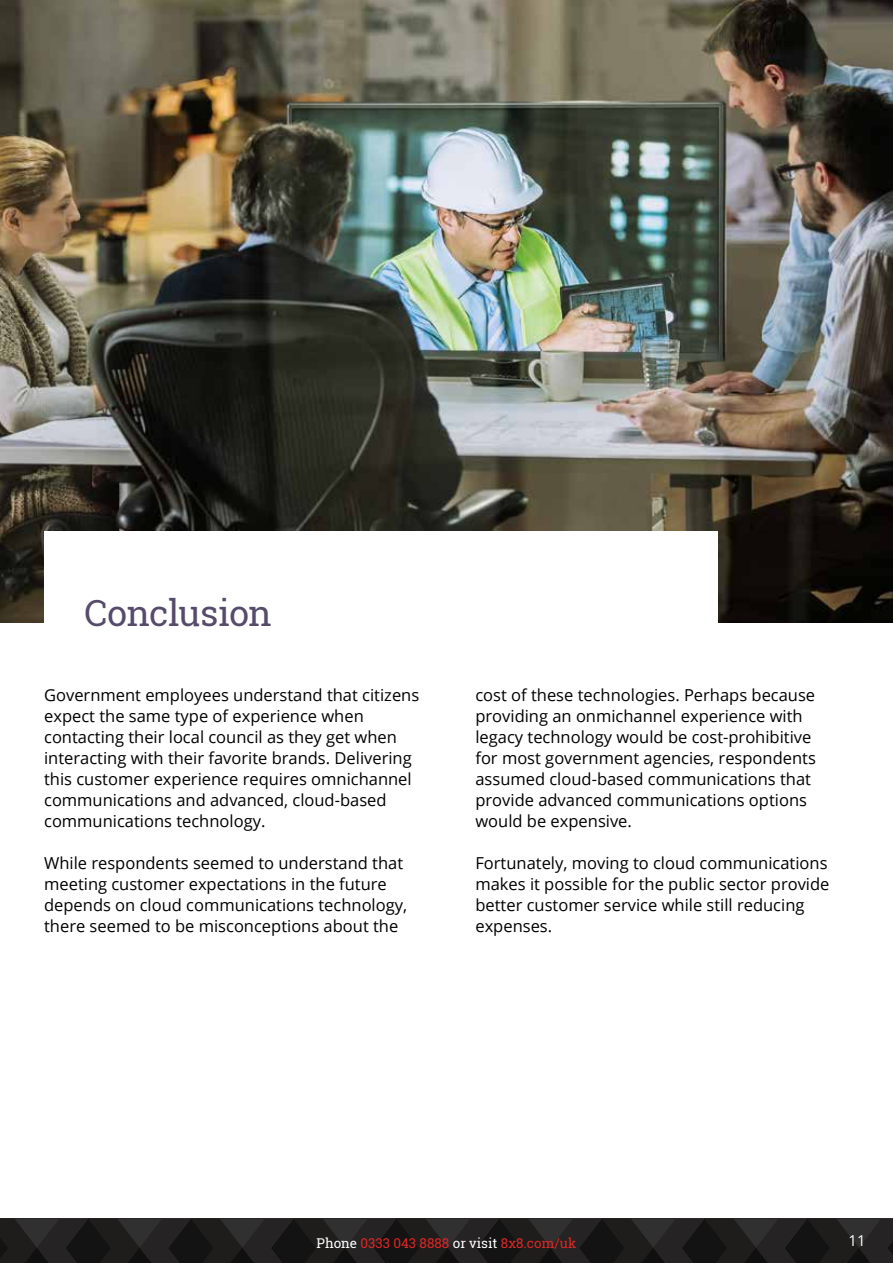
<style>
.page{position:relative;width:893px;height:1263px;background:#fff}
.page>*{position:absolute;margin:0;border:0;box-sizing:border-box;transform-origin:0 0}
.t1{font:36px "Roboto Slab";letter-spacing:-.02em;color:#564b6a}
.t2{font:16.5px/21px "Open Sans";color:#000}
.t3{font:15px "Open Sans";color:#fff}
.t4{font:13.5px "Roboto Slab";color:#de2726}
.s1{color:#fff}
</style>
<div class="page">
<svg style="left:0;top:1219px;width:893px;height:44px"></svg>
<img style="left:0;top:0;width:893px;height:623px">
<div style="left:44px;top:532px;width:674px;height:182px;background:#fff"></div>
<h1 class="t1" style="left:84px;top:589px;width:189px">Conclusion</h1>
<p class="t2" style="left:44px;top:684px;width:377px">Government employees understand that citizens expect the same type of experience when contacting their local council as they get when interacting with their favorite brands. Delivering this customer experience requires omnichannel communications and advanced, cloud-based communications technology.</p>
<p class="t2" style="left:44px;top:852px;width:365px">While respondents seemed to understand that meeting customer expectations in the future depends on cloud communications technology, there seemed to be misconceptions about the</p>
<p class="t2" style="left:475px;top:684px;width:342px">cost of these technologies. Perhaps because providing an onmichannel experience with legacy technology would be cost-prohibitive for most government agencies, respondents assumed cloud-based communications that provide advanced communications options would be expensive.</p>
<p class="t2" style="left:475px;top:852px;width:356px">Fortunately, moving to cloud communications makes it possible for the public sector provide better customer service while still reducing expenses.</p>
<p class="t4" style="left:316px;top:1233px;width:261px"><span class="s1">Phone</span> 0333 043 8888 <span class="s1">or visit</span> 8x8.com/uk</p>
<p class="t3" style="left:849px;top:1230px;width:19px">11</p>
</div>
